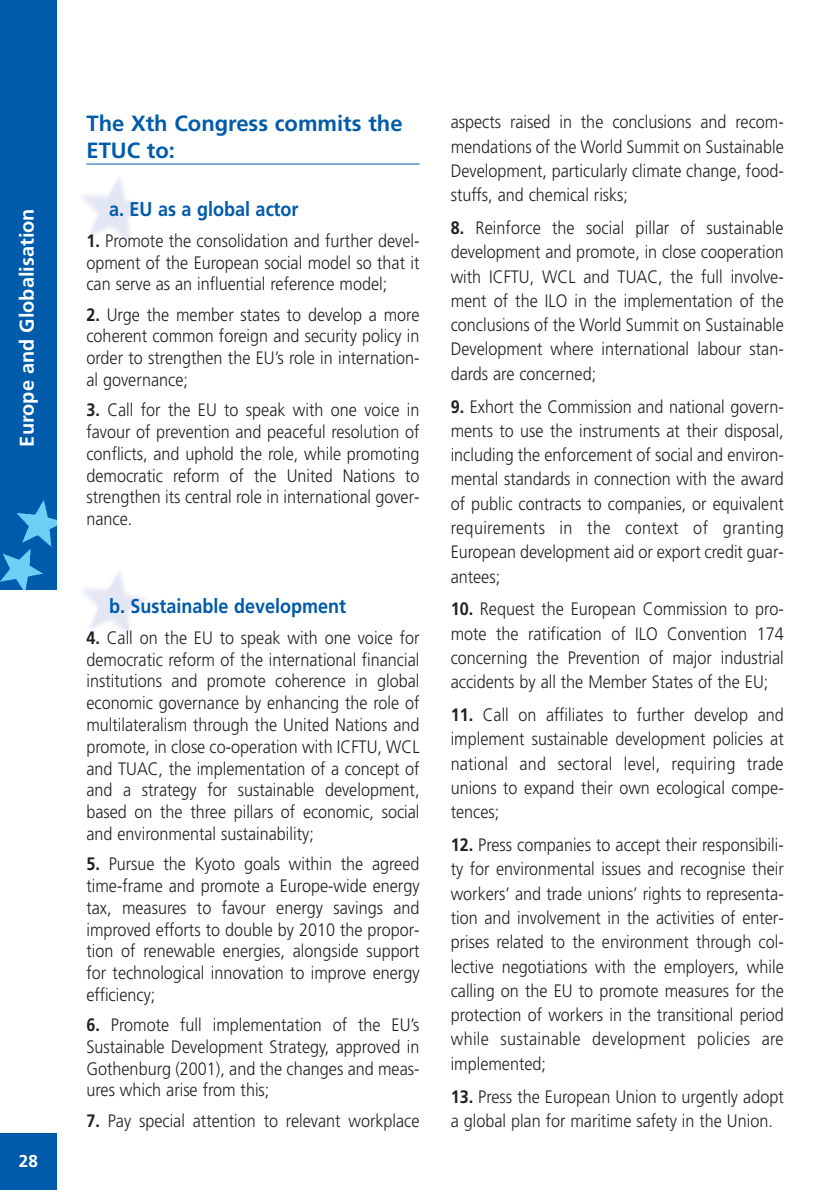
<style>
.page{position:relative;width:840px;height:1190px;background:#fff}
.page>*{position:absolute;margin:0;border:0;box-sizing:border-box;transform-origin:0 0}
.t1{font:700 22px/26.6px "Frutiger";color:#005baa}
.t2{font:700 20px "Frutiger";color:#005baa;scale:.9 1}
.t3{font:700 20px "Frutiger";color:#fff}
.t4{font:300 18px/24.2px "Frutiger";color:#231f1f;text-align:justify;scale:.9 1}
.t5{font:700 17.2px "Frutiger";color:#fff}
.s1{font-weight:700}
</style>
<div class="page">
<img style="left:83px;top:178px;width:63px;height:63px">
<img style="left:83px;top:572px;width:63px;height:62px">
<hr style="left:86px;top:164px;width:334px;height:1px;background:#005baa">
<div style="left:0;top:1134px;width:57px;height:56px;background:#005baa"></div>
<div style="left:0;top:0;width:57px;height:590px;background:#005baa"></div>
<img style="left:1px;top:501px;width:56px;height:89px">
<p class="t3" style="left:19px;top:447px;width:240px;rotate:-90deg">Europe and Globalisation</p>
<p class="t5" style="left:19px;top:1154px;width:21px">28</p>
<p class="t1" style="left:86px;top:112px;width:318px">The Xth Congress commits the<br>ETUC to:</p>
<p class="t2" style="left:109px;top:201px;width:212px">a. EU as a global actor</p>
<p class="t4" style="left:86px;top:231px;width:372px;line-height:21.8px"><span class="s1">1.</span> Promote the consolidation and further devel&shy;opment of the European social model so that it can serve as an influential reference model;</p>
<p class="t4" style="left:86px;top:305px;width:372px;line-height:21.8px"><span class="s1">2.</span> Urge the member states to develop a more coherent common foreign and security policy in order to strengthen the EU’s role in internation&shy;al governance;</p>
<p class="t4" style="left:86px;top:401px;width:372px;line-height:21.8px"><span class="s1">3.</span> Call for the EU to speak with one voice in favour of prevention and peaceful resolution of conflicts, and uphold the role, while promoting democratic reform of the United Nations to strengthen its central role in international gover&shy;nance.</p>
<p class="t2" style="left:109px;top:598px;width:265px">b. Sustainable development</p>
<p class="t4" style="left:86px;top:628px;width:372px;line-height:21.8px"><span class="s1">4.</span> Call on the EU to speak with one voice for democratic reform of the international financial institutions and promote coherence in global economic governance by enhancing the role of multilateralism through the United Nations and promote, in close co-operation with ICFTU, WCL and TUAC, the implementation of a concept of and a strategy for sustainable development, based on the three pillars of economic, social and environmental sustainability;</p>
<p class="t4" style="left:86px;top:854px;width:372px;line-height:21.8px"><span class="s1">5.</span> Pursue the Kyoto goals within the agreed time-frame and promote a Europe-wide energy tax, measures to favour energy savings and improved efforts to double by 2010 the propor&shy;tion of renewable energies, alongside support for technological innovation to improve energy efficiency;</p>
<p class="t4" style="left:86px;top:1015px;width:372px;line-height:21.8px"><span class="s1">6.</span> Promote full implementation of the EU’s Sustainable Development Strategy, approved in Gothenburg (2001), and the changes and meas&shy;ures which arise from this;</p>
<p class="t4" style="left:86px;top:1110px;width:372px"><span class="s1">7.</span> Pay special attention to relevant workplace</p>
<p class="t4" style="left:451px;top:111px;width:372px">aspects raised in the conclusions and recom&shy;mendations of the World Summit on Sustainable Development, particularly climate change, food&shy;stuffs, and chemical risks;</p>
<p class="t4" style="left:451px;top:217px;width:372px"><span class="s1">8.</span> Reinforce the social pillar of sustainable development and promote, in close cooperation with ICFTU, WCL and TUAC, the full involve&shy;ment of the ILO in the implementation of the conclusions of the World Summit on Sustainable Development where international labour stan&shy;dards are concerned;</p>
<p class="t4" style="left:451px;top:396px;width:372px"><span class="s1">9.</span> Exhort the Commission and national govern&shy;ments to use the instruments at their disposal, including the enforcement of social and environ&shy;mental standards in connection with the award of public contracts to companies, or equivalent requirements in the context of granting European development aid or export credit guar&shy;antees;</p>
<p class="t4" style="left:451px;top:598px;width:372px"><span class="s1">10.</span> Request the European Commission to pro&shy;mote the ratification of ILO Convention 174 concerning the Prevention of major industrial accidents by all the Member States of the EU;</p>
<p class="t4" style="left:451px;top:704px;width:372px"><span class="s1">11.</span> Call on affiliates to further develop and implement sustainable development policies at national and sectoral level, requiring trade unions to expand their own ecological compe&shy;tences;</p>
<p class="t4" style="left:451px;top:834px;width:372px"><span class="s1">12.</span> Press companies to accept their responsibili&shy;ty for environmental issues and recognise their workers’ and trade unions’ rights to representa&shy;tion and involvement in the activities of enter&shy;prises related to the environment through col&shy;lective negotiations with the employers, while calling on the EU to promote measures for the protection of workers in the transitional period while sustainable development policies are implemented;</p>
<p class="t4" style="left:451px;top:1086px;width:372px"><span class="s1">13.</span> Press the European Union to urgently adopt a global plan for maritime safety in the Union.</p>
</div>
